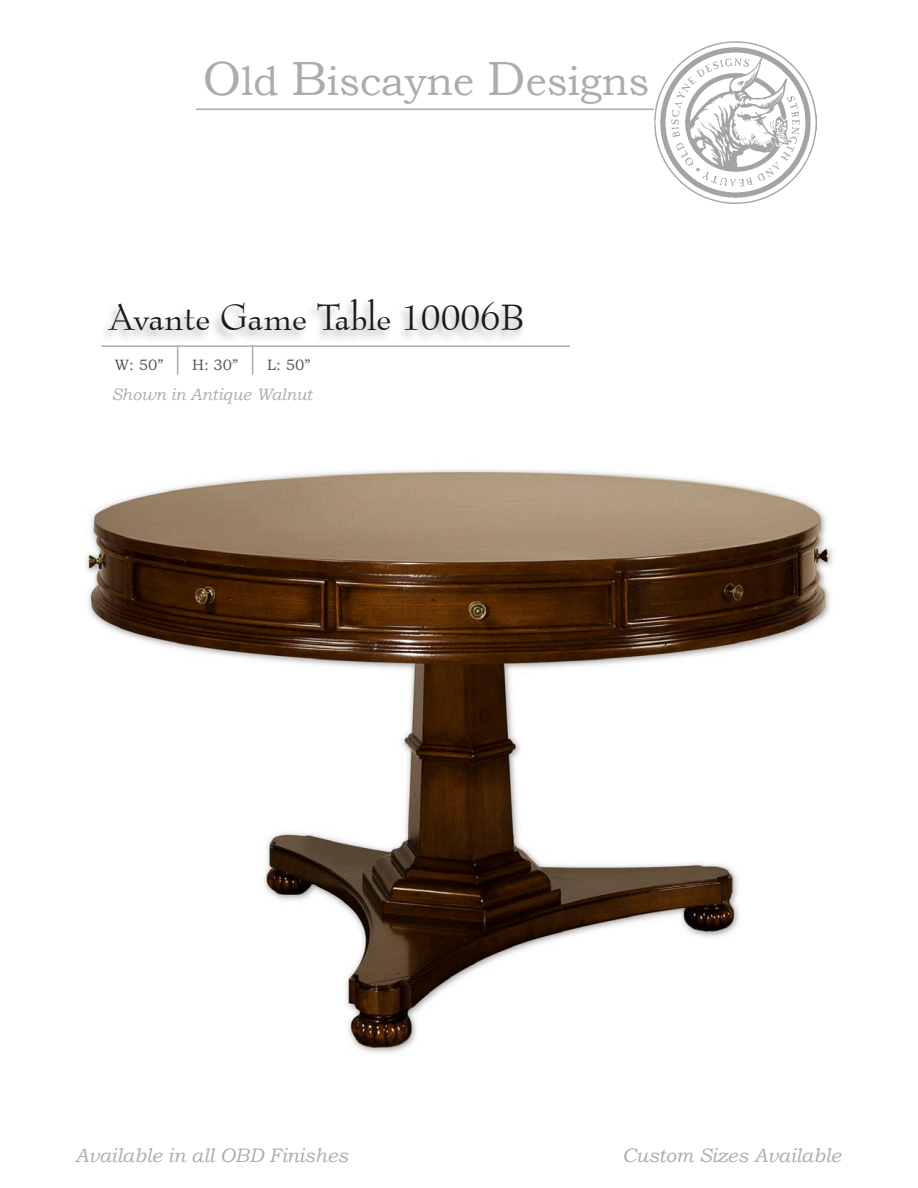
<style>
.page{position:relative;width:918px;height:1188px;background:#fff}
.page>*{position:absolute;margin:0;border:0;box-sizing:border-box;transform-origin:0 0}
.t1{font:40.5px "Bookman Old Style";color:#abadad}
.t2{font:36px "Bernhard Modern BT";color:#1b1a1a}
.t3{font:italic 19.5px "Bookman Old Style";color:#abadad}
.t4{font:italic 16.5px "Bookman Old Style";color:#abadad}
.t5{font:15px "Bookman Old Style";color:#535554}
.s1{font-size:48px}
</style>
<div class="page">
<img style="left:655px;top:41px;width:162px;height:162px">
<hr style="left:196px;top:109px;width:458px;height:1px;background:#abadad">
<img style="left:86px;top:469px;width:747px;height:584px">
<div style="left:98px;top:298px;width:428px;height:46px;background:#1b1a1a;opacity:.38"></div>
<hr style="left:101px;top:345px;width:469px;height:2px;background:#abadad">
<hr style="left:177px;top:345px;width:1px;height:30px;background:#abadad">
<hr style="left:252px;top:345px;width:1px;height:30px;background:#abadad">
<h1 class="t1" style="left:203px;top:55px;width:448px"><span class="s1">O</span>ld <span class="s1">B</span>iscayne <span class="s1">D</span>esigns</h1>
<h2 class="t2" style="left:109px;top:293px;width:417px">Avante Game Table 10006B</h2>
<p class="t5" style="left:115px;top:355px;width:50px">W: 50”</p>
<p class="t5" style="left:192px;top:355px;width:48px">H: 30”</p>
<p class="t5" style="left:267px;top:355px;width:45px">L: 50”</p>
<p class="t4" style="left:111px;top:383px;width:202px">Shown in Antique Walnut</p>
<p class="t3" style="left:75px;top:1142px;width:274px">Available in all OBD Finishes</p>
<p class="t3" style="left:622px;top:1142px;width:220px">Custom Sizes Available</p>
</div>
